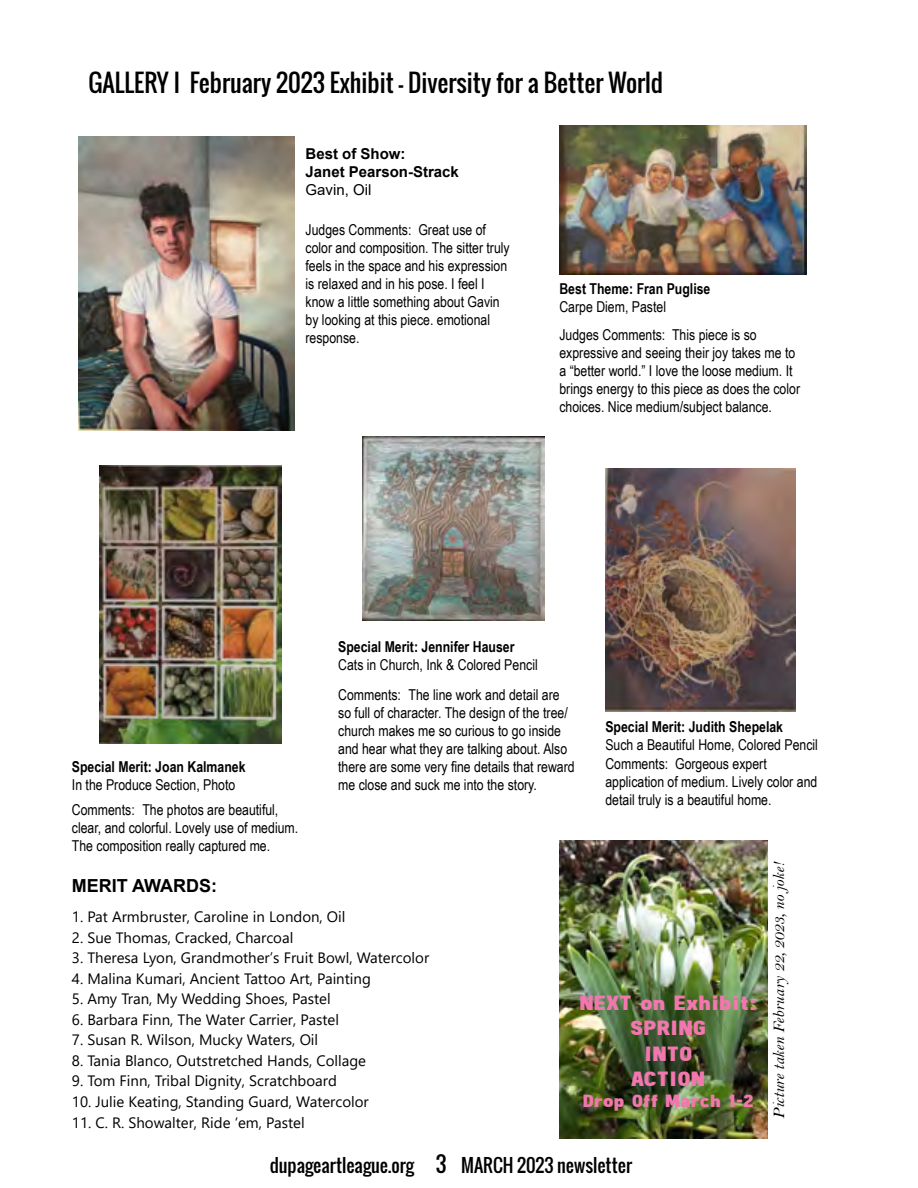
<style>
.page{position:relative;width:918px;height:1188px;background:#fff}
.page>*{position:absolute;margin:0;border:0;box-sizing:border-box;transform-origin:0 0}
.t1{font:24px "Oswald";color:#000}
.t2{font:900 21px/25.2px "Freeroad";color:#f177ae;text-align:center}
.t3{font:18px "Oswald";color:#000}
.t4{font:900 18px "Freeroad";color:#f177ae}
.t5{font:700 18px "Arial";color:#000}
.t6{font:16.5px "Bell MT Italic";color:#000}
.t7{font:15px/18px "Arial Narrow";color:#000}
.t8{font:15px "Segoe UI";color:#000}
.t9{font:700 15px "Arial Narrow";color:#000}
.t10{font:700 15px/18px "Arial";color:#000}
.t11{font:15px "Arial";color:#000}
.s1{font-size:21px}
</style>
<div class="page">
<img style="left:78px;top:136px;width:217px;height:294px">
<img style="left:559px;top:125px;width:248px;height:150px">
<img style="left:100px;top:465px;width:181px;height:278px">
<img style="left:363px;top:436px;width:181px;height:185px">
<img style="left:605px;top:468px;width:190px;height:243px">
<img style="left:559px;top:840px;width:209px;height:298px">
<h1 class="t1" style="left:89px;top:65px;width:576px">GALLERY I February 2023 Exhibit - Diversity for a Better World</h1>
<p class="t10" style="left:306px;top:145px;width:155px">Best of Show:<br>Janet Pearson-Strack</p>
<p class="t11" style="left:306px;top:180px;width:67px">Gavin, Oil</p>
<p class="t7" style="left:306px;top:221px;width:206px">Judges Comments: Great use of color and composition. The sitter truly feels in the space and his expression is relaxed and in his pose. I feel I know a little something about Gavin by looking at this piece. emotional response.</p>
<p class="t9" style="left:559px;top:277px;width:153px">Best Theme: Fran Puglise</p>
<p class="t7" style="left:559px;top:297px;width:108px">Carpe Diem, Pastel</p>
<p class="t7" style="left:559px;top:325px;width:242px">Judges Comments: This piece is so expressive and seeing their joy takes me to a “better world.” I love the loose medium. It brings energy to this piece as does the color choices. Nice medium/subject balance.</p>
<p class="t9" style="left:72px;top:756px;width:175px">Special Merit: Joan Kalmanek</p>
<p class="t7" style="left:72px;top:775px;width:165px">In the Produce Section, Photo</p>
<p class="t7" style="left:72px;top:800px;width:228px">Comments: The photos are beautiful, clear, and colorful. Lovely use of medium.<br>The composition really captured me.</p>
<p class="t9" style="left:338px;top:635px;width:178px">Special Merit: Jennifer Hauser</p>
<p class="t7" style="left:338px;top:655px;width:201px">Cats in Church, Ink &amp; Colored Pencil</p>
<p class="t7" style="left:338px;top:685px;width:238px">Comments: The line work and detail are so full of character. The design of the tree/ church makes me so curious to go inside and hear what they are talking about. Also there are some very fine details that reward me close and suck me into the story.</p>
<p class="t9" style="left:605px;top:715px;width:179px">Special Merit: Judith Shepelak</p>
<p class="t7" style="left:605px;top:735px;width:214px">Such a Beautiful Home, Colored Pencil</p>
<p class="t7" style="left:605px;top:754px;width:213px">Comments: Gorgeous expert application of medium. Lively color and detail truly is a beautiful home.</p>
<p class="t5" style="left:72px;top:873px;width:147px">MERIT AWARDS:</p>
<p class="t8" style="left:72px;top:903px;width:275px">1. Pat Armbruster, Caroline in London, Oil</p>
<p class="t8" style="left:72px;top:923px;width:223px">2. Sue Thomas, Cracked, Charcoal</p>
<p class="t8" style="left:72px;top:944px;width:359px">3. Theresa Lyon, Grandmother’s Fruit Bowl, Watercolor</p>
<p class="t8" style="left:72px;top:964px;width:300px">4. Malina Kumari, Ancient Tattoo Art, Painting</p>
<p class="t8" style="left:72px;top:985px;width:260px">5. Amy Tran, My Wedding Shoes, Pastel</p>
<p class="t8" style="left:72px;top:1005px;width:269px">6. Barbara Finn, The Water Carrier, Pastel</p>
<p class="t8" style="left:72px;top:1026px;width:248px">7. Susan R. Wilson, Mucky Waters, Oil</p>
<p class="t8" style="left:72px;top:1046px;width:296px">8. Tania Blanco, Outstretched Hands, Collage</p>
<p class="t8" style="left:72px;top:1067px;width:266px">9. Tom Finn, Tribal Dignity, Scratchboard</p>
<p class="t8" style="left:72px;top:1088px;width:298px">10. Julie Keating, Standing Guard, Watercolor</p>
<p class="t8" style="left:72px;top:1108px;width:234px">11. C. R. Showalter, Ride ‘em, Pastel</p>
<p class="t3" style="left:270px;top:1151px;width:364px">dupageartleague.org <span class="s1">3</span> MARCH 2023 newsletter</p>
<h2 class="t2" style="left:580px;top:990px;width:179px">NEXT on Exhibit:<br>SPRING<br>INTO<br>ACTION</h2>
<p class="t4" style="left:583px;top:1091px;width:173px">Drop Off March 1-2</p>
<p class="t6" style="left:769px;top:1119px;width:259px;rotate:-90deg">Picture taken February 22, 2023, no joke!</p>
</div>
